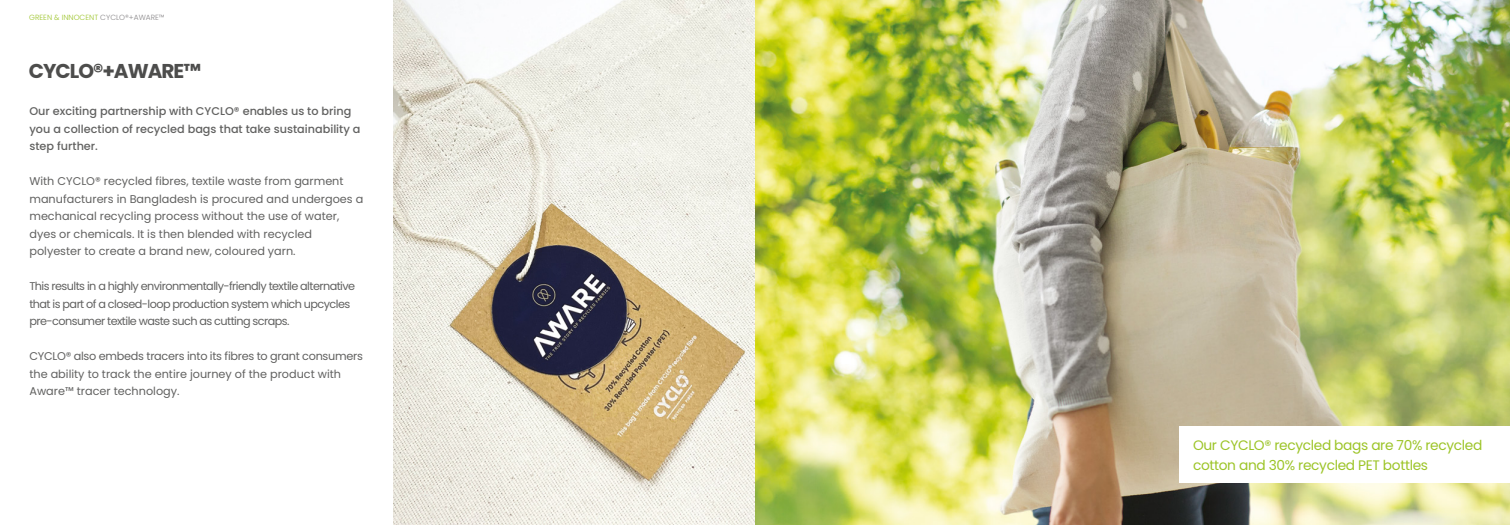
<style>
.page{position:relative;width:1510px;height:525px;background:#fff}
.page>*{position:absolute;margin:0;border:0;box-sizing:border-box;transform-origin:0 0}
.t1{font:condensed 20.75px/20px "Myriad Pro";letter-spacing:-.025em;color:#9cc427}
.t2{font:700 20px "Poppins";letter-spacing:-.05em;color:#4d4d4c}
.t3{font:13.75px/20px "Poppins";letter-spacing:-.025em;color:#9cc427}
.t4{font:11.25px/17.5px "Poppins";color:#616160}
.t5{font:11.25px/17.5px "Poppins";letter-spacing:-.05em;color:#616160}
.t6{font:500 11.25px/17.5px "Poppins";color:#616160}
.t7{font:300 7.5px "Poppins";color:#9cc429}
.s1{color:#898789}
</style>
<div class="page">
<img style="left:393px;top:0;width:1116px;height:524px">
<div style="left:1179px;top:426px;width:330px;height:56px;background:#fff"></div>
<p class="t7" style="left:29px;top:13px;width:137px">GREEN &amp; INNOCENT <span class="s1">CYCLO®+AWARE™</span></p>
<h2 class="t2" style="left:29px;top:60px;width:174px">CYCLO®+AWARE™</h2>
<p class="t6" style="left:29px;top:102px;width:333px">Our exciting partnership with CYCLO® enables us to bring you a collection of recycled bags that take sustainability a step further.</p>
<p class="t4" style="left:29px;top:172px;width:335px">With CYCLO® recycled fibres, textile waste from garment manufacturers in Bangladesh is procured and undergoes a mechanical recycling process without the use of water, dyes or chemicals. It is then blended with recycled polyester to create a brand new, coloured yarn.</p>
<p class="t5" style="left:29px;top:277px;width:327px">This results in a highly environmentally-friendly textile alternative that is part of a closed-loop production system which upcycles pre-consumer textile waste such as cutting scraps.</p>
<p class="t4" style="left:29px;top:347px;width:335px">CYCLO® also embeds tracers into its fibres to grant consumers the ability to track the entire journey of the product with<br>Aware™ tracer technology.</p>
<h1 class="t1" style="left:1245px;top:432px;width:212px">Our sustainable bags are the perfect replacement for disposable bags.</h1>
<p class="t3" style="left:1193px;top:435px;width:291px">Our CYCLO® recycled bags are 70% recycled cotton and 30% recycled PET bottles</p>
</div>
